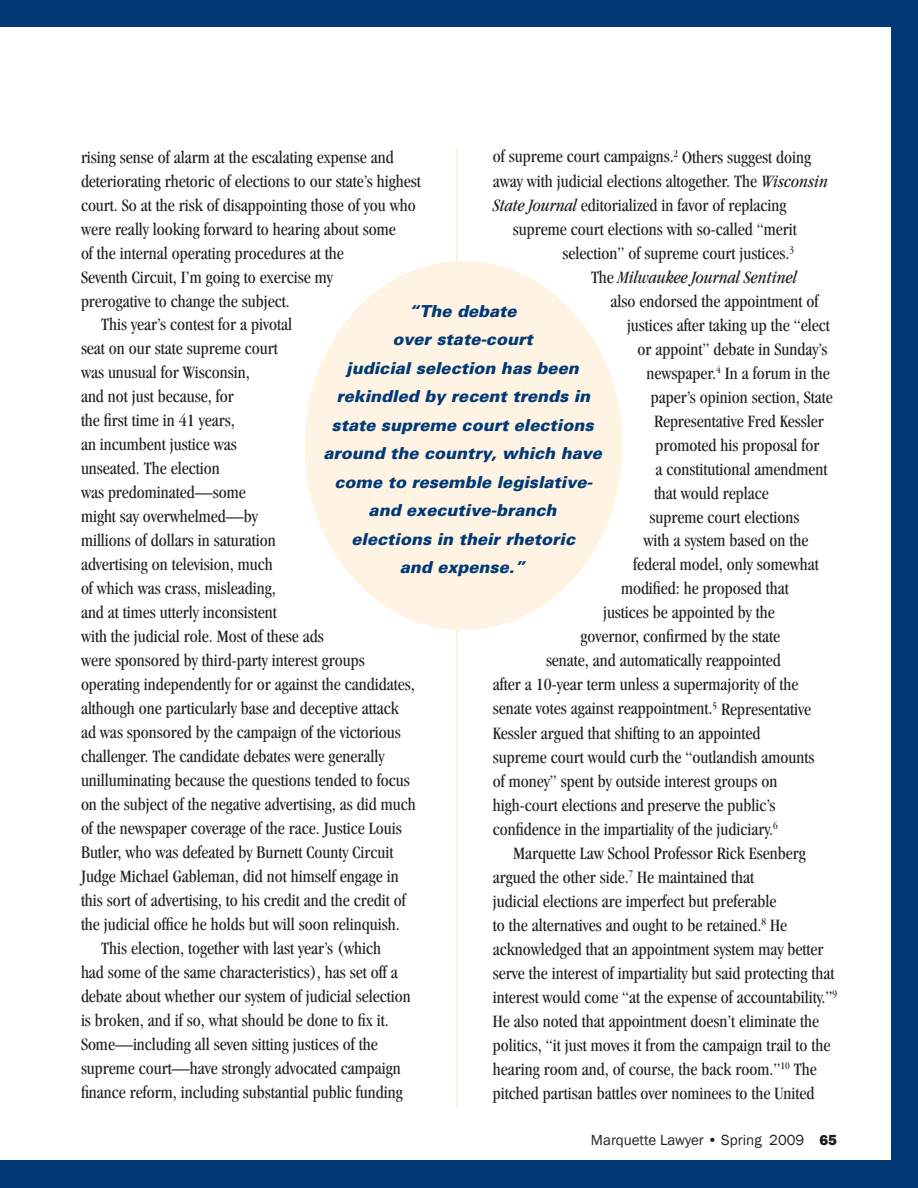
<style>
.page{position:relative;width:918px;height:1188px;background:#fff}
.page>*{position:absolute;margin:0;border:0;box-sizing:border-box;transform-origin:0 0}
.t1{font:condensed 18px "Garamond";color:#231f20}
.t2{font:italic condensed 18px "Garamond";color:#231f20}
.t3{font:italic 900 16.5px/28.5px "Univers";color:#003976;text-align:center}
.t4{font:15px "Franklin Gothic";color:#231f20}
.s1{font-style:italic}
.s2{font-style:normal}
.s3{font-weight:800}
</style>
<div class="page">
<hr style="left:457px;top:148px;width:1px;height:959px;background:#ffe1ab">
<div style="left:0;top:1160px;width:918px;height:28px;background:#003976"></div>
<div style="left:0;top:0;width:918px;height:26px;background:#003976"></div>
<div style="left:892px;top:0;width:26px;height:1188px;background:#003976"></div>
<div style="left:305px;top:261px;width:317px;height:369px;background:#fff4e3;border-radius:50%"></div>
<p class="t1" style="left:493px;top:147px;width:320px">of supreme court campaigns.<sup>2</sup> Others suggest doing</p>
<p class="t1" style="left:493px;top:171px;width:337px">away with judicial elections altogether. The <span class="s1">Wisconsin</span></p>
<p class="t1" style="left:493px;top:195px;width:295px"><span class="s1">State Journal</span> editorialized in favor of replacing</p>
<p class="t1" style="left:513px;top:219px;width:285px">supreme court elections with so-called “merit</p>
<p class="t1" style="left:562px;top:243px;width:233px">selection” of supreme court justices.<sup>3</sup></p>
<p class="t2" style="left:591px;top:267px;width:207px"><span class="s2">The</span> Milwaukee Journal Sentinel</p>
<p class="t1" style="left:610px;top:291px;width:209px">also endorsed the appointment of</p>
<p class="t1" style="left:627px;top:315px;width:204px">justices after taking up the “elect</p>
<p class="t1" style="left:637px;top:339px;width:191px">or appoint” debate in Sunday’s</p>
<p class="t1" style="left:646px;top:363px;width:185px">newspaper.<sup>4</sup> In a forum in the</p>
<p class="t1" style="left:651px;top:387px;width:183px">paper’s opinion section, State</p>
<p class="t1" style="left:654px;top:411px;width:171px">Representative Fred Kessler</p>
<p class="t1" style="left:655px;top:435px;width:165px">promoted his proposal for</p>
<p class="t1" style="left:655px;top:459px;width:173px">a constitutional amendment</p>
<p class="t1" style="left:654px;top:483px;width:116px">that would replace</p>
<p class="t1" style="left:650px;top:507px;width:151px">supreme court elections</p>
<p class="t1" style="left:644px;top:531px;width:166px">with a system based on the</p>
<p class="t1" style="left:633px;top:555px;width:187px">federal model, only somewhat</p>
<p class="t1" style="left:621px;top:579px;width:169px">modified: he proposed that</p>
<p class="t1" style="left:603px;top:603px;width:173px">justices be appointed by the</p>
<p class="t1" style="left:581px;top:627px;width:201px">governor, confirmed by the state</p>
<p class="t1" style="left:546px;top:651px;width:236px">senate, and automatically reappointed</p>
<p class="t1" style="left:493px;top:675px;width:307px">after a 10-year term unless a supermajority of the</p>
<p class="t1" style="left:493px;top:699px;width:320px">senate votes against reappointment.<sup>5</sup> Representative</p>
<p class="t1" style="left:493px;top:723px;width:269px">Kessler argued that shifting to an appointed</p>
<p class="t1" style="left:493px;top:747px;width:323px">supreme court would curb the “outlandish amounts</p>
<p class="t1" style="left:493px;top:771px;width:286px">of money” spent by outside interest groups on</p>
<p class="t1" style="left:493px;top:795px;width:284px">high-court elections and preserve the public’s</p>
<p class="t1" style="left:493px;top:819px;width:287px">confidence in the impartiality of the judiciary.<sup>6</sup></p>
<p class="t1" style="left:513px;top:843px;width:294px">Marquette Law School Professor Rick Esenberg</p>
<p class="t1" style="left:493px;top:867px;width:263px">argued the other side.<sup>7</sup> He maintained that</p>
<p class="t1" style="left:493px;top:891px;width:285px">judicial elections are imperfect but preferable</p>
<p class="t1" style="left:493px;top:915px;width:296px">to the alternatives and ought to be retained.<sup>8</sup> He</p>
<p class="t1" style="left:493px;top:939px;width:332px">acknowledged that an appointment system may better</p>
<p class="t1" style="left:493px;top:963px;width:343px">serve the interest of impartiality but said protecting that</p>
<p class="t1" style="left:493px;top:987px;width:346px">interest would come “at the expense of accountability.”<sup>9</sup></p>
<p class="t1" style="left:493px;top:1011px;width:328px">He also noted that appointment doesn’t eliminate the</p>
<p class="t1" style="left:493px;top:1035px;width:339px">politics, “it just moves it from the campaign trail to the</p>
<p class="t1" style="left:493px;top:1059px;width:326px">hearing room and, of course, the back room.”<sup>10</sup> The</p>
<p class="t1" style="left:493px;top:1083px;width:323px">pitched partisan battles over nominees to the United</p>
<p class="t1" style="left:81px;top:147px;width:314px">rising sense of alarm at the escalating expense and</p>
<p class="t1" style="left:81px;top:171px;width:341px">deteriorating rhetoric of elections to our state’s highest</p>
<p class="t1" style="left:81px;top:195px;width:336px">court. So at the risk of disappointing those of you who</p>
<p class="t1" style="left:81px;top:219px;width:316px">were really looking forward to hearing about some</p>
<p class="t1" style="left:81px;top:243px;width:264px">of the internal operating procedures at the</p>
<p class="t1" style="left:81px;top:267px;width:253px">Seventh Circuit, I’m going to exercise my</p>
<p class="t1" style="left:81px;top:291px;width:210px">prerogative to change the subject.</p>
<p class="t1" style="left:101px;top:315px;width:192px">This year’s contest for a pivotal</p>
<p class="t1" style="left:81px;top:339px;width:198px">seat on our state supreme court</p>
<p class="t1" style="left:81px;top:363px;width:170px">was unusual for Wisconsin,</p>
<p class="t1" style="left:81px;top:387px;width:154px">and not just because, for</p>
<p class="t1" style="left:81px;top:411px;width:155px">the first time in 41 years,</p>
<p class="t1" style="left:81px;top:435px;width:157px">an incumbent justice was</p>
<p class="t1" style="left:81px;top:459px;width:140px">unseated. The election</p>
<p class="t1" style="left:81px;top:483px;width:166px">was predominated—some</p>
<p class="t1" style="left:81px;top:507px;width:178px">might say overwhelmed—by</p>
<p class="t1" style="left:81px;top:531px;width:196px">millions of dollars in saturation</p>
<p class="t1" style="left:81px;top:555px;width:193px">advertising on television, much</p>
<p class="t1" style="left:81px;top:579px;width:196px">of which was crass, misleading,</p>
<p class="t1" style="left:81px;top:603px;width:197px">and at times utterly inconsistent</p>
<p class="t1" style="left:81px;top:627px;width:244px">with the judicial role. Most of these ads</p>
<p class="t1" style="left:81px;top:651px;width:285px">were sponsored by third-party interest groups</p>
<p class="t1" style="left:81px;top:675px;width:335px">operating independently for or against the candidates,</p>
<p class="t1" style="left:81px;top:699px;width:319px">although one particularly base and deceptive attack</p>
<p class="t1" style="left:81px;top:723px;width:321px">ad was sponsored by the campaign of the victorious</p>
<p class="t1" style="left:81px;top:747px;width:305px">challenger. The candidate debates were generally</p>
<p class="t1" style="left:81px;top:771px;width:330px">unilluminating because the questions tended to focus</p>
<p class="t1" style="left:81px;top:795px;width:336px">on the subject of the negative advertising, as did much</p>
<p class="t1" style="left:81px;top:819px;width:322px">of the newspaper coverage of the race. Justice Louis</p>
<p class="t1" style="left:81px;top:843px;width:314px">Butler, who was defeated by Burnett County Circuit</p>
<p class="t1" style="left:81px;top:867px;width:319px">Judge Michael Gableman, did not himself engage in</p>
<p class="t1" style="left:81px;top:891px;width:326px">this sort of advertising, to his credit and the credit of</p>
<p class="t1" style="left:81px;top:915px;width:320px">the judicial office he holds but will soon relinquish.</p>
<p class="t1" style="left:101px;top:939px;width:281px">This election, together with last year’s (which</p>
<p class="t1" style="left:81px;top:963px;width:318px">had some of the same characteristics), has set off a</p>
<p class="t1" style="left:81px;top:987px;width:331px">debate about whether our system of judicial selection</p>
<p class="t1" style="left:81px;top:1011px;width:309px">is broken, and if so, what should be done to fix it.</p>
<p class="t1" style="left:81px;top:1035px;width:298px">Some—including all seven sitting justices of the</p>
<p class="t1" style="left:81px;top:1059px;width:321px">supreme court—have strongly advocated campaign</p>
<p class="t1" style="left:81px;top:1083px;width:323px">finance reform, including substantial public funding</p>
<p class="t3" style="left:323px;top:297px;width:280px">“The debate<br>over state-court<br>judicial selection has been rekindled by recent trends in state supreme court elections around the country, which have come to resemble legislative&shy;and executive-branch<br>elections in their rhetoric<br>and expense.”</p>
<p class="t4" style="left:591px;top:1130px;width:248px">Marquette Lawyer • Spring 2009 <span class="s3">65</span></p>
</div>
